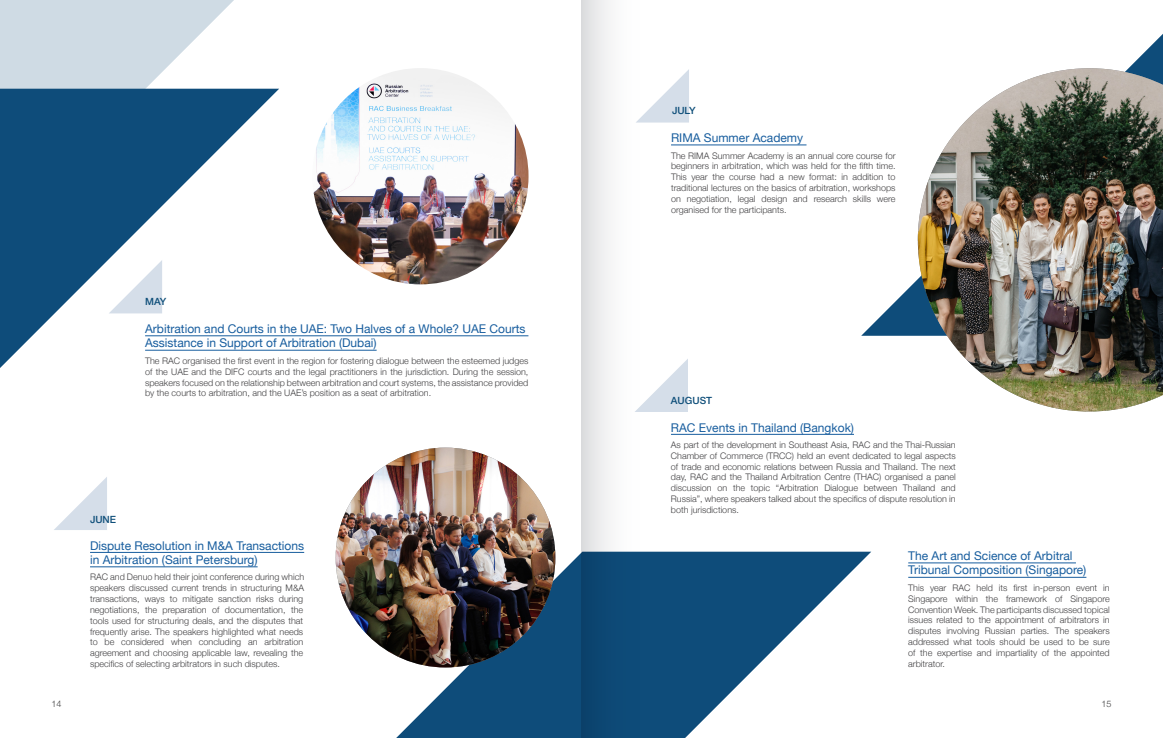
<style>
.page{position:relative;width:1163px;height:738px;background:#fff}
.page>*{position:absolute;margin:0;border:0;box-sizing:border-box;transform-origin:0 0}
.Headline_5{font:12px/14.4px "Helvetica Neue";color:#175d9e}
.Headline_5-2{font:500 10px "Helvetica Neue";color:#0f4f7a}
.Headline_5-3{font:300 9px/10.8px "Helvetica Neue";color:#414042;text-align:justify}
.t1{font:300 9px "Helvetica Neue";color:#3e3e3f}
</style>
<div class="page">
<svg style="left:0;top:0;width:504px;height:261px"></svg>
<svg style="left:396px;top:551px;width:475px;height:186px;fill:#0e4c7a"></svg>
<svg style="left:862px;top:35px;width:300px;height:300px"></svg>
<svg style="left:0;top:89px;width:279px;height:279px"></svg>
<svg style="left:0;top:171px;width:162px;height:152px"></svg>
<svg style="left:641px;top:359px;width:47px;height:52px"></svg>
<svg style="left:55px;top:477px;width:52px;height:52px"></svg>
<hr style="left:145px;top:335px;width:383px;height:1px;background:#175d9e">
<hr style="left:145px;top:350px;width:231px;height:1px;background:#175d9e">
<hr style="left:671px;top:434px;width:182px;height:1px;background:#175d9e">
<hr style="left:908px;top:562px;width:167px;height:1px;background:#175d9e">
<hr style="left:908px;top:576px;width:178px;height:1px;background:#175d9e">
<hr style="left:90px;top:552px;width:214px;height:1px;background:#175d9e">
<hr style="left:90px;top:566px;width:167px;height:1px;background:#175d9e">
<img style="left:917px;top:68px;width:245px;height:343px">
<svg style="left:641px;top:69px;width:48px;height:53px"></svg>
<hr style="left:671px;top:145px;width:135px;height:1px;background:#175d9e">
<img style="left:335px;top:447px;width:220px;height:220px;border-radius:110px">
<img style="left:312px;top:68px;width:216px;height:216px;border-radius:108px">
<svg style="left:581px;top:0;width:60px;height:737px"></svg>
<p class="Headline_5-2" style="left:672px;top:103px;width:25px">JULY</p>
<p class="Headline_5-2" style="left:145px;top:293px;width:23px">MAY</p>
<p class="Headline_5" style="left:145px;top:322px;width:382px">Arbitration and Courts in the UAE: Two Halves of a Whole? UAE Courts<br>Assistance in Support of Arbitration (Dubai)</p>
<p class="Headline_5-3" style="left:145px;top:354px;width:385px">The RAC organised the first event in the region for fostering dialogue between the esteemed judges of the UAE and the DIFC courts and the legal practitioners in the jurisdiction. During the session, speakers focused on the relationship between arbitration and court systems, the assistance provided by the courts to arbitration, and the UAE’s position as a seat of arbitration.</p>
<p class="Headline_5-2" style="left:90px;top:511px;width:28px">JUNE</p>
<p class="Headline_5" style="left:90px;top:538px;width:215px">Dispute Resolution in M&amp;A Transactions in Arbitration (Saint Petersburg)</p>
<p class="Headline_5-3" style="left:90px;top:570px;width:215px">RAC and Denuo held their joint conference during which speakers discussed current trends in structuring M&amp;A transactions, ways to mitigate sanction risks during negotiations, the preparation of documentation, the tools used for structuring deals, and the disputes that frequently arise. The speakers highlighted what needs to be considered when concluding an arbitration agreement and choosing applicable law, revealing the specifics of selecting arbitrators in such disputes.</p>
<p class="Headline_5" style="left:671px;top:131px;width:134px">RIMA Summer Academy</p>
<p class="Headline_5-3" style="left:671px;top:149px;width:226px">The RIMA Summer Academy is an annual core course for beginners in arbitration, which was held for the fifth time.<br>This year the course had a new format: in addition to traditional lectures on the basics of arbitration, workshops on negotiation, legal design and research skills were organised for the participants.</p>
<p class="Headline_5-2" style="left:671px;top:392px;width:43px">AUGUST</p>
<p class="Headline_5" style="left:671px;top:420px;width:184px">RAC Events in Thailand (Bangkok)</p>
<p class="Headline_5-3" style="left:671px;top:438px;width:286px">As part of the development in Southeast Asia, RAC and the Thai-Russian Chamber of Commerce (TRCC) held an event dedicated to legal aspects of trade and economic relations between Russia and Thailand. The next day, RAC and the Thailand Arbitration Centre (THAC) organised a panel discussion on the topic “Arbitration Dialogue between Thailand and Russia”, where speakers talked about the specifics of dispute resolution in both jurisdictions.</p>
<p class="Headline_5" style="left:908px;top:549px;width:180px">The Art and Science of Arbitral<br>Tribunal Composition (Singapore)</p>
<p class="Headline_5-3" style="left:908px;top:581px;width:203px">This year RAC held its first in-person event in Singapore within the framework of Singapore Convention Week. The participants discussed topical issues related to the appointment of arbitrators in disputes involving Russian parties. The speakers addressed what tools should be used to be sure of the expertise and impartiality of the appointed arbitrator.</p>
<p class="t1" style="left:52px;top:696px;width:12px">14</p>
<p class="t1" style="left:1101px;top:696px;width:12px">15</p>
</div>
